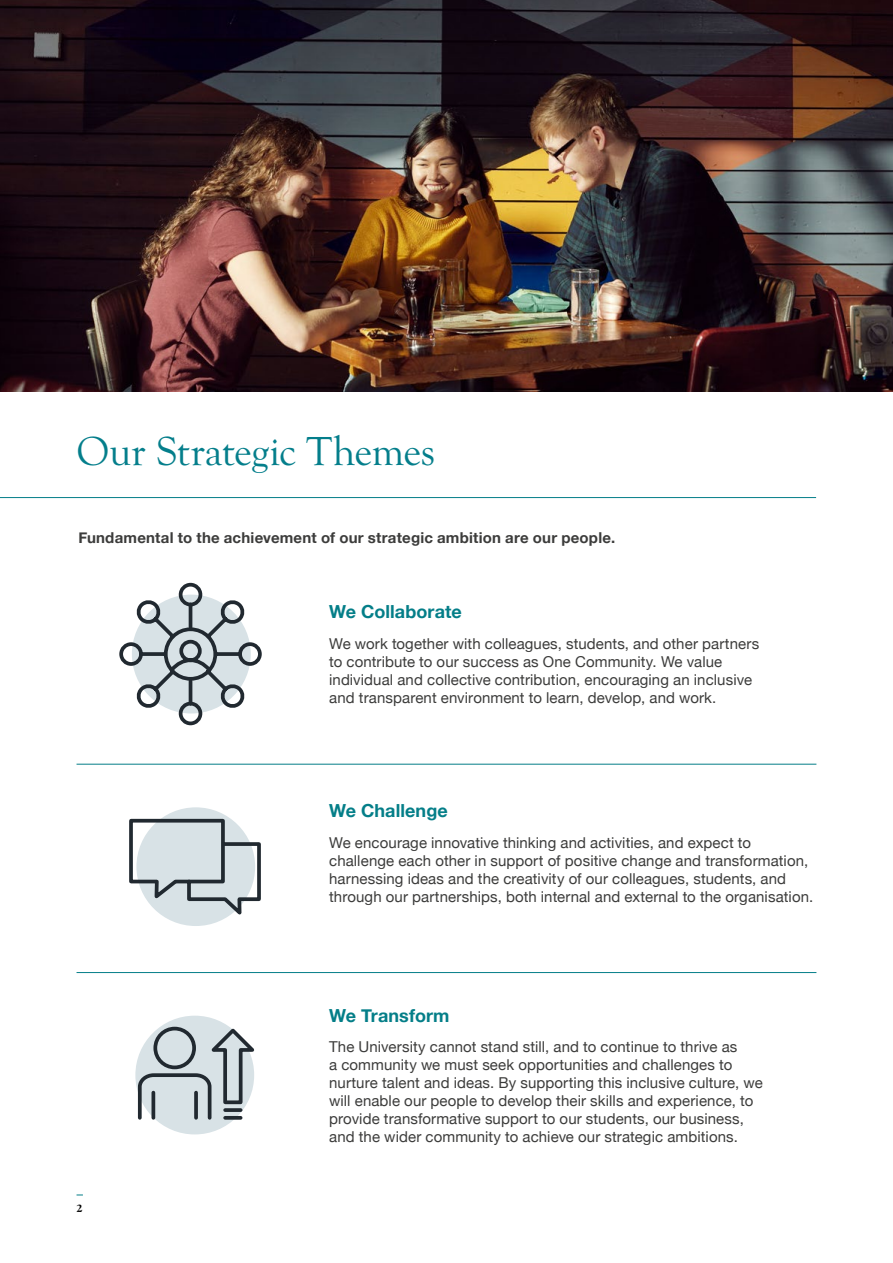
<style>
.page{position:relative;width:893px;height:1263px;background:#fff}
.page>*{position:absolute;margin:0;border:0;box-sizing:border-box;transform-origin:0 0}
.t1{font:42px "Goudy Old Sty";letter-spacing:-.005em;color:#047e8b}
.t2{font:700 18px "Helvetica Neue";letter-spacing:.005em;color:#047e88}
.t3{font:15px/18px "Helvetica Neue";letter-spacing:.005em;color:#3c3c3b}
.t4{font:700 15px "Helvetica Neue";letter-spacing:.015em;color:#3c3c3b}
.t5{font:700 expanded 12px "Goudy Old Sty";color:#000}
</style>
<div class="page">
<img style="left:0;top:0;width:893px;height:391px">
<svg style="left:119px;top:582px;width:143px;height:144px"></svg>
<div style="left:136px;top:807px;width:119px;height:119px;background:#d8e2e6;border-radius:50%"></div>
<svg style="left:129px;top:817px;width:132px;height:104px"></svg>
<div style="left:135px;top:1016px;width:119px;height:118px;background:#d8e2e6;border-radius:50%"></div>
<svg style="left:136px;top:1025px;width:119px;height:96px"></svg>
<hr style="left:77px;top:764px;width:739px;height:1px;background:#047e88">
<hr style="left:77px;top:972px;width:739px;height:1px;background:#047e88">
<hr style="left:0;top:497px;width:816px;height:1px;background:#047e88">
<p class="t1" style="left:77px;top:428px;width:360px">Our Strategic Themes</p>
<p class="t4" style="left:78px;top:526px;width:538px">Fundamental to the achievement of our strategic ambition are our people.</p>
<p class="t2" style="left:329px;top:597px;width:134px">We Collaborate</p>
<p class="t3" style="left:329px;top:635px;width:431px">We work together with colleagues, students, and other partners to contribute to our success as One Community. We value individual and collective contribution, encouraging an inclusive and transparent environment to learn, develop, and work.</p>
<p class="t2" style="left:329px;top:796px;width:120px">We Challenge</p>
<p class="t3" style="left:329px;top:834px;width:486px">We encourage innovative thinking and activities, and expect to challenge each other in support of positive change and transformation, harnessing ideas and the creativity of our colleagues, students, and through our partnerships, both internal and external to the organisation.</p>
<p class="t5" style="left:77px;top:1201px;width:8px">2</p>
<p class="t2" style="left:329px;top:1001px;width:122px">We Transform</p>
<p class="t3" style="left:329px;top:1039px;width:435px">The University cannot stand still, and to continue to thrive as<br>a community we must seek opportunities and challenges to nurture talent and ideas. By supporting this inclusive culture, we will enable our people to develop their skills and experience, to provide transformative support to our students, our business, and the wider community to achieve our strategic ambitions.</p>
</div>
